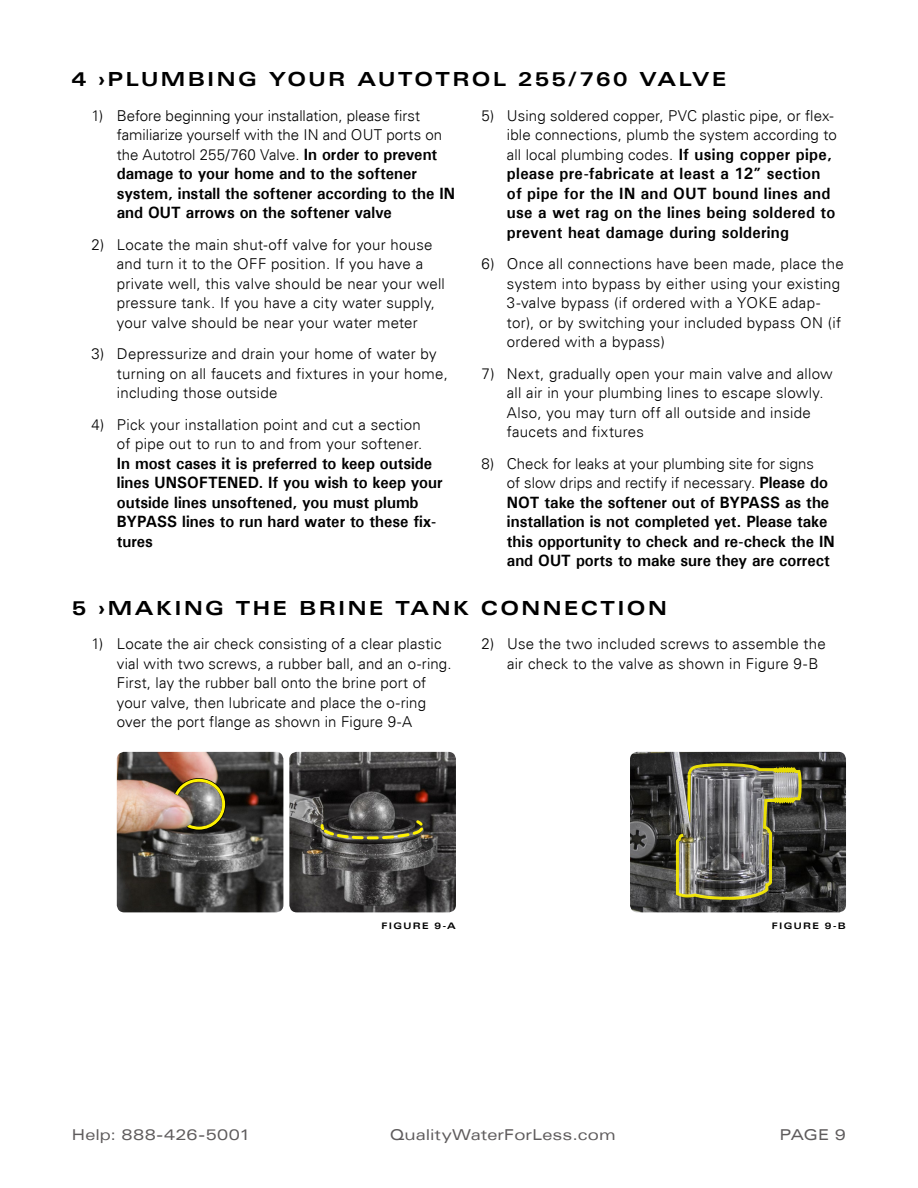
<style>
.page{position:relative;width:918px;height:1188px;background:#fff}
.page>*{position:absolute;margin:0;border:0;box-sizing:border-box;transform-origin:0 0}
.t1{font:700 expanded 19.5px "Univers";letter-spacing:.12em;color:#000}
.t2{font:700 16.35px/19.5px "Univers";color:#000;scale:.96 1}
.t3{font:700 16.35px/19.5px "Univers";letter-spacing:.02em;color:#000;scale:.96 1}
.t4{font:300 15px/19.5px "Univers";letter-spacing:.015em;color:#000}
.t5{font:expanded 15px "Univers";letter-spacing:.005em;color:#5e5b5c}
.t6{font:700 expanded 9px "Univers";letter-spacing:.145em;color:#000}
.s1{font-weight:700;font-size:16.35px}
</style>
<div class="page">
<img style="left:117px;top:752px;width:166px;height:160px">
<img style="left:289px;top:752px;width:167px;height:160px">
<img style="left:630px;top:752px;width:216px;height:160px">
<svg style="left:319px;top:818px;width:107px;height:23px;background:#59573c"></svg>
<svg style="left:673px;top:762px;width:130px;height:139px;background:#6e6d5c"></svg>
<img style="left:171px;top:776px;width:57px;height:56px">
<h1 class="t1" style="left:72px;top:68px;width:655px">4 ›PLUMBING YOUR AUTOTROL 255/760 VALVE</h1>
<p class="t4" style="left:117px;top:106px;width:327px;text-indent:-26px">1) Before beginning your installation, please first familiarize yourself with the IN and OUT ports on the Autotrol 255/760 Valve. <span class="s1">In order to prevent</span></p>
<p class="t2" style="left:117px;top:163px;width:353px">damage to your home and to the softener system, install the softener according to the IN and OUT arrows on the softener valve</p>
<p class="t4" style="left:117px;top:235px;width:330px;text-indent:-26px">2) Locate the main shut-off valve for your house and turn it to the OFF position. If you have a private well, this valve should be near your well pressure tank. If you have a city water supply, your valve should be near your water meter</p>
<p class="t4" style="left:117px;top:344px;width:332px;text-indent:-26px">3) Depressurize and drain your home of water by turning on all faucets and fixtures in your home, including those outside</p>
<p class="t4" style="left:91px;top:415px;width:333px;text-align:right">4) Pick your installation point and cut a section of pipe out to run to and from your softener.</p>
<p class="t2" style="left:117px;top:453px;width:330px">In most cases it is preferred to keep outside lines UNSOFTENED</p>
<p class="t4" style="left:507px;top:106px;width:331px;text-indent:-26px">5) Using soldered copper, PVC plastic pipe, or flex&shy;ible connections, plumb the system according to all local plumbing codes. <span class="s1">If using copper pipe,</span></p>
<p class="t3" style="left:507px;top:163px;width:344px">please pre-fabricate at least a 12” section of pipe for the IN and OUT bound lines and use a wet rag on the lines being soldered to prevent heat damage during soldering</p>
<p class="t4" style="left:507px;top:254px;width:338px;text-indent:-26px">6) Once all connections have been made, place the system into bypass by either using your existing 3-valve bypass (if ordered with a YOKE adap&shy;tor), or by switching your included bypass ON (if ordered with a bypass)</p>
<p class="t4" style="left:507px;top:364px;width:327px;text-indent:-26px">7) Next, gradually open your main valve and allow all air in your plumbing lines to escape slowly.<br>Also, you may turn off all outside and inside faucets and fixtures</p>
<p class="t4" style="left:507px;top:454px;width:323px;text-indent:-26px">8) Check for leaks at your plumbing site for signs of slow drips and rectify if necessary. <span class="s1">Please do</span></p>
<p class="t2" style="left:507px;top:492px;width:342px">NOT take the softener out of BYPASS as the installation is not completed yet. Please take this opportunity to check and re-check the IN and OUT ports to make sure they are correct</p>
<h1 class="t1" style="left:72px;top:597px;width:596px">5 ›MAKING THE BRINE TANK CONNECTION</h1>
<p class="t4" style="left:117px;top:634px;width:336px;text-indent:-26px">1) Locate the air check consisting of a clear plastic vial with two screws, a rubber ball, and an o-ring.<br>First, lay the rubber ball onto the brine port of your valve, then lubricate and place the o-ring over the port flange as shown in Figure 9-A</p>
<p class="t4" style="left:507px;top:634px;width:320px;text-indent:-26px">2) Use the two included screws to assemble the air check to the valve as shown in Figure 9-B</p>
<p class="t2" style="left:117px;top:472px;width:341px;text-indent:141px">. If you wish to keep your outside lines unsoftened, you must plumb<br>BYPASS lines to run hard water to these fix&shy;tures</p>
<p class="t6" style="left:381px;top:921px;width:76px">FIGURE 9-A</p>
<p class="t6" style="left:772px;top:921px;width:74px">FIGURE 9-B</p>
<p class="t5" style="left:72px;top:1126px;width:180px">Help: 888-426-5001</p>
<p class="t5" style="left:390px;top:1126px;width:227px">QualityWaterForLess.com</p>
<p class="t5" style="left:780px;top:1126px;width:68px">PAGE 9</p>
</div>
